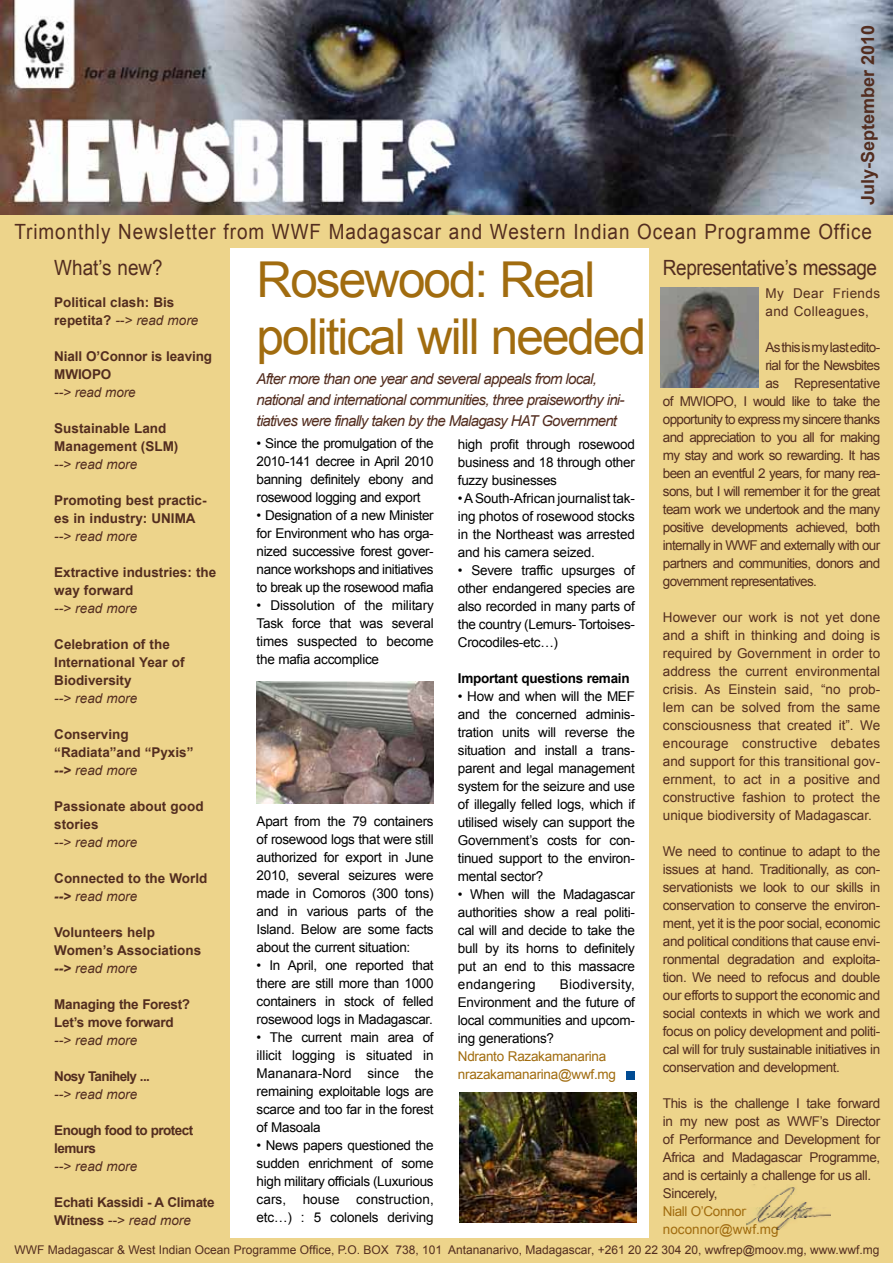
<style>
.page{position:relative;width:893px;height:1263px;background:#fff}
.page>*{position:absolute;margin:0;border:0;box-sizing:border-box;transform-origin:0 0}
.t1{font:49.5px/57px "Arial";letter-spacing:-.04em;color:#a16c0f}
.t2{font:21px "Arial";letter-spacing:.05em;color:#532d1f;scale:.9 1}
.t3{font:21px "Arial";letter-spacing:-.02em;color:#532d1f;scale:.9 1}
.t4{font:700 18px "Arial";color:#532d1f}
.t5{font:italic 15px/21px "Arial";letter-spacing:-.05em;color:#532d1f}
.t6{font:13.5px/18px "Arial";letter-spacing:-.02em;color:#000;text-align:justify}
.t7{font:13.5px/18px "Arial";letter-spacing:-.05em;color:#532d1f;text-align:justify}
.t8{font:700 13.5px/18px "Arial";color:#532d1f}
.t9{font:13.5px/18px "Arial";letter-spacing:-.03em;color:#532d1f}
.t10{font:italic 13.5px "Arial";color:#532d1f}
.t11{font:700 13.5px/18px "Arial";letter-spacing:-.02em;color:#532d1f}
.t12{font:13.5px/18px "Arial";letter-spacing:-.02em;color:#a16c0f}
.t13{font:13.5px/18px "Arial";color:#a16c0f}
.t14{font:13.5px/18px "Arial";letter-spacing:.03em;color:#532d1f}
.t15{font:700 13.5px/18px "Arial";letter-spacing:-.04em;color:#532d1f}
.t16{font:700 13.5px "Arial";letter-spacing:-.02em;color:#000}
.t17{font:13.5px "Arial";letter-spacing:-.025em;color:#532d1f}
.t18{font:700 13.5px "Arial";letter-spacing:-.05em;color:#532d1f}
.t19{font:12px "Arial";color:#532d1f}
.s1{font-weight:400;font-style:italic}
.s2{font-style:italic}
</style>
<div class="page">
<div style="left:649px;top:230px;width:244px;height:1008px;background:#edd48b"></div>
<img style="left:0;top:0;width:893px;height:215px">
<div style="left:0;top:249px;width:230px;height:1014px;background:#edd48b"></div>
<div style="left:1px;top:1238px;width:892px;height:25px;background:#edd48b"></div>
<img style="left:660px;top:287px;width:98px;height:100px">
<img style="left:746px;top:1187px;width:84px;height:42px">
<img style="left:459px;top:1093px;width:177px;height:130px">
<img style="left:257px;top:681px;width:177px;height:122px">
<div style="left:0;top:215px;width:893px;height:33px;background:#edd48b"></div>
<div style="left:626px;top:1072px;width:8px;height:8px;background:#004b93"></div>
<h3 class="t4" style="left:856px;top:205px;width:182px;rotate:-90deg">July-September 2010</h3>
<h2 class="t2" style="left:14px;top:217px;width:954px">Trimonthly Newsletter from WWF Madagascar and Western Indian Ocean Programme Office</h2>
<h2 class="t2" style="left:54px;top:254px;width:122px">What’s new?</h2>
<p class="t8" style="left:54px;top:294px;width:146px">Political clash: Bis repetita? <span class="s1">--&gt; read more</span></p>
<p class="t8" style="left:54px;top:348px;width:159px">Niall O’Connor is leaving<br>MWIOPO</p>
<p class="t10" style="left:54px;top:384px;width:83px">--&gt; read more</p>
<p class="t8" style="left:54px;top:420px;width:126px">Sustainable Land<br>Management (SLM)</p>
<p class="t10" style="left:54px;top:456px;width:84px">--&gt; read more</p>
<p class="t8" style="left:54px;top:492px;width:154px">Promoting best practic&shy;es in industry: UNIMA</p>
<p class="t10" style="left:54px;top:528px;width:84px">--&gt; read more</p>
<p class="t8" style="left:54px;top:564px;width:163px">Extractive industries: the way forward</p>
<p class="t10" style="left:54px;top:600px;width:84px">--&gt; read more</p>
<p class="t8" style="left:54px;top:636px;width:132px">Celebration of the<br>International Year of<br>Biodiversity</p>
<p class="t10" style="left:54px;top:690px;width:84px">--&gt; read more</p>
<p class="t8" style="left:54px;top:726px;width:141px">Conserving “Radiata”and “Pyxis” <span class="s2">--&gt;</span> <span class="s1">read more</span></p>
<p class="t8" style="left:54px;top:798px;width:151px">Passionate about good stories</p>
<p class="t10" style="left:54px;top:834px;width:84px">--&gt; read more</p>
<p class="t8" style="left:54px;top:870px;width:155px">Connected to the World <span class="s2">--&gt;</span> <span class="s1">read more</span></p>
<p class="t8" style="left:54px;top:924px;width:148px">Volunteers help<br>Women’s Associations <span class="s2">--&gt;</span> <span class="s1">read more</span></p>
<p class="t11" style="left:54px;top:996px;width:137px">Managing the Forest?<br>Let’s move forward</p>
<p class="t10" style="left:54px;top:1032px;width:84px">--&gt; read more</p>
<p class="t18" style="left:54px;top:1067px;width:97px">Nosy Tanihely ...</p>
<p class="t10" style="left:54px;top:1086px;width:84px">--&gt; read more</p>
<p class="t15" style="left:54px;top:1122px;width:141px">Enough food to protect lemurs</p>
<p class="t10" style="left:54px;top:1158px;width:84px">--&gt; read more</p>
<p class="t11" style="left:54px;top:1194px;width:162px">Echati Kassidi - A Climate<br>Witness <span class="s1">--&gt; read more</span></p>
<h1 class="t1" style="left:257px;top:251px;width:391px">Rosewood: Real political will needed</h1>
<p class="t5" style="left:257px;top:368px;width:369px">After more than one year and several appeals from local, national and international communities, three praiseworthy ini&shy;tiatives were finally taken by the Malagasy HAT Government</p>
<p class="t6" style="left:257px;top:434px;width:179px">• Since the promulgation of the 2010-141 decree in April 2010 banning definitely ebony and rosewood logging and export</p>
<p class="t6" style="left:257px;top:506px;width:179px">• Designation of a new Minister for Environment who has orga&shy;nized successive forest gover&shy;nance workshops and initiatives to break up the rosewood mafia</p>
<p class="t6" style="left:257px;top:596px;width:179px">• Dissolution of the military Task force that was several times suspected to become the mafia accomplice</p>
<p class="t6" style="left:257px;top:812px;width:179px">Apart from the 79 containers of rosewood logs that were still authorized for export in June 2010, several seizures were made in Comoros (300 tons) and in various parts of the Island. Below are some facts about the current situation:</p>
<p class="t6" style="left:257px;top:956px;width:179px">• In April, one reported that there are still more than 1000 containers in stock of felled rosewood logs in Madagascar.</p>
<p class="t6" style="left:257px;top:1028px;width:179px">• The current main area of illicit logging is situated in Mananara-Nord since the remaining exploitable logs are scarce and too far in the forest of Masoala</p>
<p class="t6" style="left:257px;top:1136px;width:179px">• News papers questioned the sudden enrichment of some high military officials (Luxurious cars, house construction, etc…) : 5 colonels deriving</p>
<p class="t6" style="left:458px;top:435px;width:179px">high profit through rosewood business and 18 through other fuzzy businesses</p>
<p class="t6" style="left:458px;top:489px;width:179px">• A South-African journalist tak&shy;ing photos of rosewood stocks in the Northeast was arrested and his camera seized.</p>
<p class="t6" style="left:458px;top:561px;width:179px">• Severe traffic upsurges of other endangered species are also recorded in many parts of the country (Lemurs- Tortoises-Crocodiles-etc…)</p>
<p class="t16" style="left:458px;top:669px;width:173px">Important questions remain</p>
<p class="t6" style="left:458px;top:687px;width:179px">• How and when will the MEF and the concerned adminis&shy;tration units will reverse the situation and install a trans&shy;parent and legal management system for the seizure and use of illegally felled logs, which if utilised wisely can support the Government’s costs for con&shy;tinued support to the environ&shy;mental sector?</p>
<p class="t6" style="left:458px;top:885px;width:179px">• When will the Madagascar authorities show a real politi&shy;cal will and decide to take the bull by its horns to definitely put an end to this massacre endangering</p>
<p class="t6" style="left:458px;top:975px;width:179px;text-indent:102px">Biodiversity, Environment and the future of local communities and upcom&shy;ing generations?</p>
<p class="t12" style="left:458px;top:1047px;width:160px">Ndranto Razakamanarina nrazakamanarina@wwf.mg</p>
<h2 class="t3" style="left:663px;top:254px;width:239px">Representative’s message</h2>
<p class="t14" style="left:765px;top:284px;width:116px">My Dear Friends and Colleagues,</p>
<p class="t7" style="left:765px;top:338px;width:116px">As this is my last edito-</p>
<p class="t7" style="left:765px;top:356px;width:116px">rial for the Newsbites</p>
<p class="t17" style="left:765px;top:374px;width:116px">as Representative</p>
<p class="t7" style="left:663px;top:392px;width:219px">of MWIOPO, I would like to take the</p>
<p class="t7" style="left:663px;top:410px;width:219px">opportunity to express my sincere thanks</p>
<p class="t7" style="left:663px;top:428px;width:219px">and appreciation to you all for making</p>
<p class="t7" style="left:663px;top:446px;width:219px">my stay and work so rewarding. It has</p>
<p class="t7" style="left:663px;top:464px;width:219px">been an eventful 2 years, for many rea-</p>
<p class="t7" style="left:663px;top:482px;width:219px">sons, but I will remember it for the great</p>
<p class="t7" style="left:663px;top:500px;width:219px">team work we undertook and the many</p>
<p class="t7" style="left:663px;top:518px;width:219px">positive developments achieved, both</p>
<p class="t7" style="left:663px;top:536px;width:219px">internally in WWF and externally with our</p>
<p class="t7" style="left:663px;top:554px;width:219px">partners and communities, donors and</p>
<p class="t7" style="left:663px;top:572px;width:155px">government representatives.</p>
<p class="t7" style="left:663px;top:608px;width:219px">However our work is not yet done and a shift in thinking and doing is required by Government in order to address the current environmental crisis. As Einstein said, “no prob&shy;lem can be solved from the same consciousness that created it”. We encourage constructive debates and support for this transitional gov&shy;ernment, to act in a positive and constructive fashion to protect the unique biodiversity of Madagascar.</p>
<p class="t7" style="left:663px;top:842px;width:219px">We need to continue to adapt to the issues at hand. Traditionally, as con&shy;servationists we look to our skills in conservation to conserve the environ&shy;ment, yet it is the poor social, economic and political conditions that cause envi&shy;ronmental degradation and exploita&shy;tion. We need to refocus and double our efforts to support the economic and social contexts in which we work and focus on policy development and politi&shy;cal will for truly sustainable initiatives in conservation and development.</p>
<p class="t9" style="left:663px;top:1094px;width:219px">This is the challenge I take forward in my new post as WWF’s Director of Performance and Development for<br>Africa and Madagascar Programme, and is certainly a challenge for us all.<br>Sincerely,</p>
<p class="t13" style="left:663px;top:1202px;width:117px">Niall O’Connor noconnor@wwf.mg</p>
<p class="t19" style="left:14px;top:1242px;width:866px">WWF Madagascar &amp; West Indian Ocean Programme Office, P.O. BOX 738, 101 Antananarivo, Madagascar, +261 20 22 304 20, wwfrep@moov.mg, www.wwf.mg</p>
</div>
